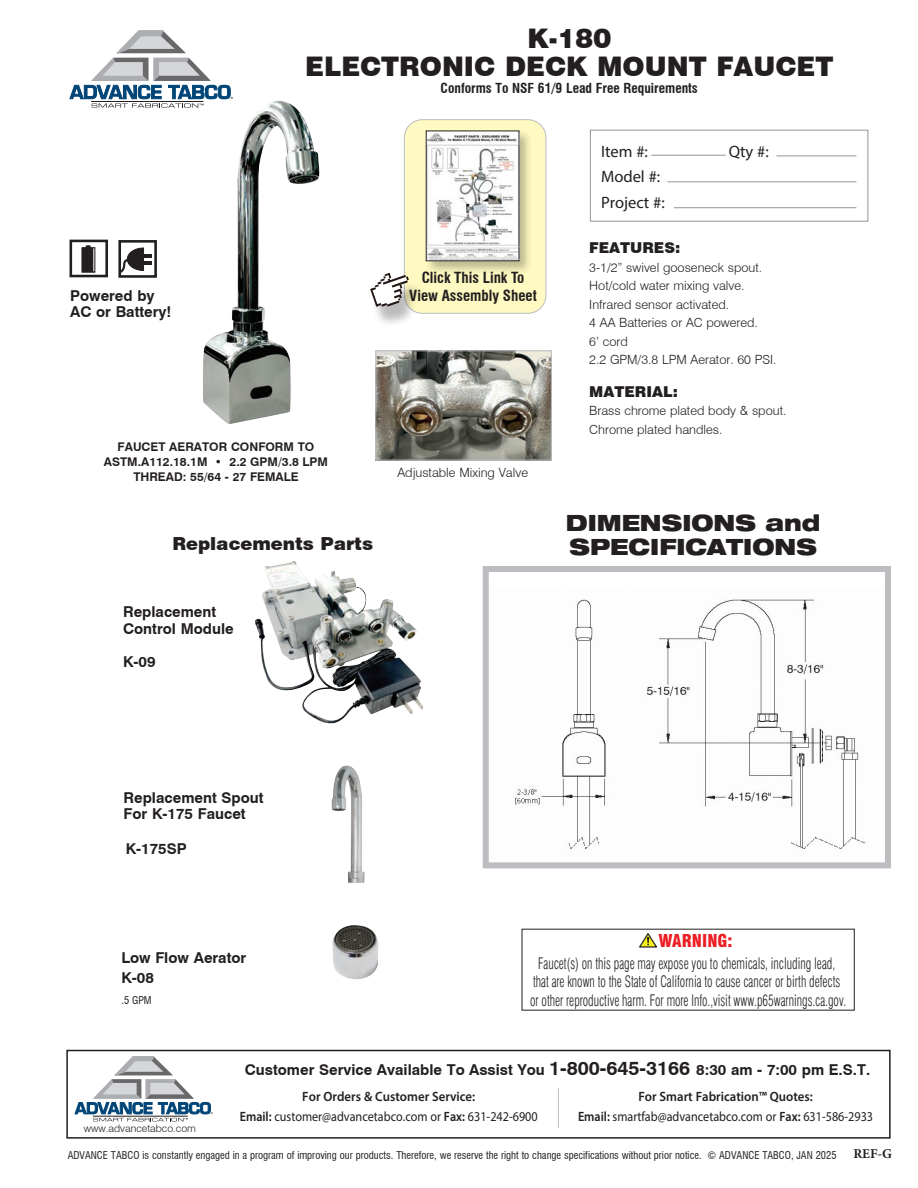
<style>
.page{position:relative;width:918px;height:1188px;background:#fff}
.page>*{position:absolute;margin:0;border:0;box-sizing:border-box;transform-origin:0 0}
.t1{font:900 27px/28.5px "Swiss 721 BT";color:#231f20;text-align:center}
.t2{font:900 expanded 22.5px/24px "Helvetica Neue";color:#231f20;scale:.95 1}
.t3{font:900 18px "Swiss 721 BT";color:#231f20}
.t4{font:900 condensed 17.25px "Swiss 721 BT";color:#ec1f26}
.t5{font:16.5px/25.5px "Myriad Pro";color:#231f20}
.t6{font:300 condensed 15.6px/18.6px "Swiss 721 BT";color:#211d1e;text-align:center;scale:.78 1}
.t7{font:700 15px/16.5px "Swiss 721 BT";color:#231f20}
.t8{font:700 condensed 15px/18px "Swiss 721 BT";color:#231f20;text-align:center}
.t9{font:900 15px "Swiss 721 BT";color:#231f20}
.t10{font:13.5px/19.5px "Myriad Pro";color:#231f20;text-align:center;scale:.9 1}
.t11{font:700 condensed 13.5px "Swiss 721 BT";color:#231f20}
.t12{font:700 13.5px "Minion Pro";color:#231f20}
.t13{font:300 12.75px/18.6px "Swiss 721 BT";color:#231f20}
.t14{font:700 12px/15px "Swiss 721 BT";color:#231f20;text-align:center}
.t15{font:condensed 10.5px "Swiss 721 BT";color:#231f20}
.t16{font:300 10.5px "Swiss 721 BT";color:#231f20}
.s1{font-size:19.5px}
.s2{font-weight:600}
</style>
<div class="page">
<img style="left:515px;top:599px;width:350px;height:250px">
<div style="left:483px;top:566px;width:408px;height:302px;border:6px solid #bcbdc0"></div>
<svg style="left:70px;top:30px;width:163px;height:78px"></svg>
<div style="left:66px;top:1050px;width:825px;height:89px;border:2px solid #231f20"></div>
<svg style="left:75px;top:1056px;width:138px;height:65px"></svg>
<hr style="left:558px;top:1088px;width:1px;height:40px;background:#231f20">
<div style="left:590px;top:130px;width:278px;height:92px;background:#fff;border:1px solid #939598"></div>
<hr style="left:776px;top:156px;width:80px;height:1px;background:#939598">
<hr style="left:651px;top:155px;width:75px;height:1px;background:#939598">
<hr style="left:667px;top:182px;width:189px;height:1px;background:#939598">
<hr style="left:674px;top:207px;width:182px;height:1px;background:#939598">
<div style="left:404px;top:120px;width:142px;height:193px;background:#fffac1;border-radius:18px"></div>
<div style="left:404px;top:119px;width:142px;height:195px;border:1px solid #bcbdc0;border-radius:18px"></div>
<div style="left:424px;top:129px;width:109px;height:146px;background:#231f20;opacity:.3"></div>
<img style="left:428px;top:134px;width:89px;height:125px">
<div style="left:369px;top:279px;width:54px;height:49px;background:#231f20;opacity:.3"></div>
<svg style="left:370px;top:273px;width:39px;height:34px"></svg>
<img style="left:332px;top:925px;width:47px;height:54px">
<svg style="left:122px;top:248px;width:29px;height:24px"></svg>
<div style="left:118px;top:240px;width:39px;height:38px;border:3px solid #231f20"></div>
<div style="left:81px;top:247px;width:14px;height:26px;background:#231f20"></div>
<svg style="left:85px;top:245px;width:9px;height:26px"></svg>
<div style="left:70px;top:240px;width:38px;height:37px;border:3px solid #231f20"></div>
<img style="left:255px;top:562px;width:168px;height:161px">
<img style="left:332px;top:766px;width:33px;height:117px">
<img style="left:377px;top:352px;width:173px;height:107px">
<div style="left:375px;top:350px;width:177px;height:111px;border:1px solid #bcbdc0"></div>
<svg style="left:639px;top:933px;width:18px;height:15px"></svg>
<img style="left:203px;top:101px;width:117px;height:323px">
<h1 class="t1" style="left:305px;top:24px;width:530px">K-180<br>ELECTRONIC DECK MOUNT FAUCET</h1>
<p class="t11" style="left:441px;top:80px;width:259px">Conforms To NSF 61/9 Lead Free Requirements</p>
<p class="t7" style="left:70px;top:287px;width:103px">Powered by<br>AC or Battery!</p>
<p class="t8" style="left:409px;top:269px;width:129px">Click This Link To<br>View Assembly Sheet</p>
<p class="t14" style="left:104px;top:440px;width:226px">FAUCET AERATOR CONFORM TO<br>ASTM.A112.18.1M • 2.2 GPM/3.8 LPM<br>THREAD: 55/64 - 27 FEMALE</p>
<h3 class="t3" style="left:172px;top:533px;width:202px">Replacements Parts</h3>
<p class="t7" style="left:123px;top:604px;width:112px">Replacement<br>Control Module</p>
<p class="t7" style="left:123px;top:653px;width:34px">K-09</p>
<p class="t13" style="left:397px;top:464px;width:132px">Adjustable Mixing Valve</p>
<p class="t5" style="left:601px;top:138px;width:48px">Item #:</p>
<p class="t5" style="left:729px;top:138px;width:42px">Qty #:</p>
<p class="t5" style="left:601px;top:164px;width:65px">Model #:<br>Project #:</p>
<p class="t9" style="left:589px;top:239px;width:93px">FEATURES:</p>
<p class="t13" style="left:589px;top:258px;width:189px">3-1/2” swivel gooseneck spout.<br>Hot/cold water mixing valve.<br>Infrared sensor activated.<br>4 AA Batteries or AC powered.<br>6’ cord<br>2.2 GPM/3.8 LPM Aerator. 60 PSI.</p>
<p class="t9" style="left:589px;top:382px;width:90px">MATERIAL:</p>
<p class="t13" style="left:589px;top:401px;width:199px">Brass chrome plated body &amp; spout.<br>Chrome plated handles.</p>
<h2 class="t2" style="left:566px;top:510px;width:270px">DIMENSIONS and<br>SPECIFICATIONS</h2>
<p class="t7" style="left:124px;top:789px;width:141px">Replacement Spout<br>For K-175 Faucet</p>
<p class="t7" style="left:126px;top:840px;width:63px">K-175SP</p>
<p class="t7" style="left:121px;top:947px;width:127px;line-height:20.4px">Low Flow Aerator<br>K-08</p>
<p class="t15" style="left:121px;top:994px;width:32px">.5 GPM</p>
<h3 class="t4" style="left:659px;top:931px;width:75px">WARNING:</h3>
<p class="t6" style="left:530px;top:954px;width:407px">Faucet(s) on this page may expose you to chemicals, including lead, that are known to the State of California to cause cancer or birth defects or other reproductive harm. For more Info.,visit www.p65warnings.ca.gov.</p>
<p class="t16" style="left:84px;top:1121px;width:114px">www.advancetabco.com</p>
<p class="t7" style="left:245px;top:1061px;width:627px">Customer Service Available To Assist You <span class="s1">1-800-645-3166</span> 8:30 am - 7:00 pm E.S.T.</p>
<p class="t10" style="left:240px;top:1087px;width:333px"><span class="s2">For Orders &amp; Customer Service:<br>Email:</span> customer@advancetabco.com or <span class="s2">Fax:</span> 631-242-6900</p>
<p class="t10" style="left:578px;top:1087px;width:329px"><span class="s2">For Smart Fabrication™ Quotes:<br>Email:</span> smartfab@advancetabco.com or <span class="s2">Fax:</span> 631-586-2933</p>
<p class="t15" style="left:68px;top:1149px;width:770px">ADVANCE TABCO is constantly engaged in a program of improving our products. Therefore, we reserve the right to change specifications without prior notice. © ADVANCE TABCO, JAN 2025</p>
<p class="t12" style="left:853px;top:1145px;width:40px">REF-G</p>
</div>
